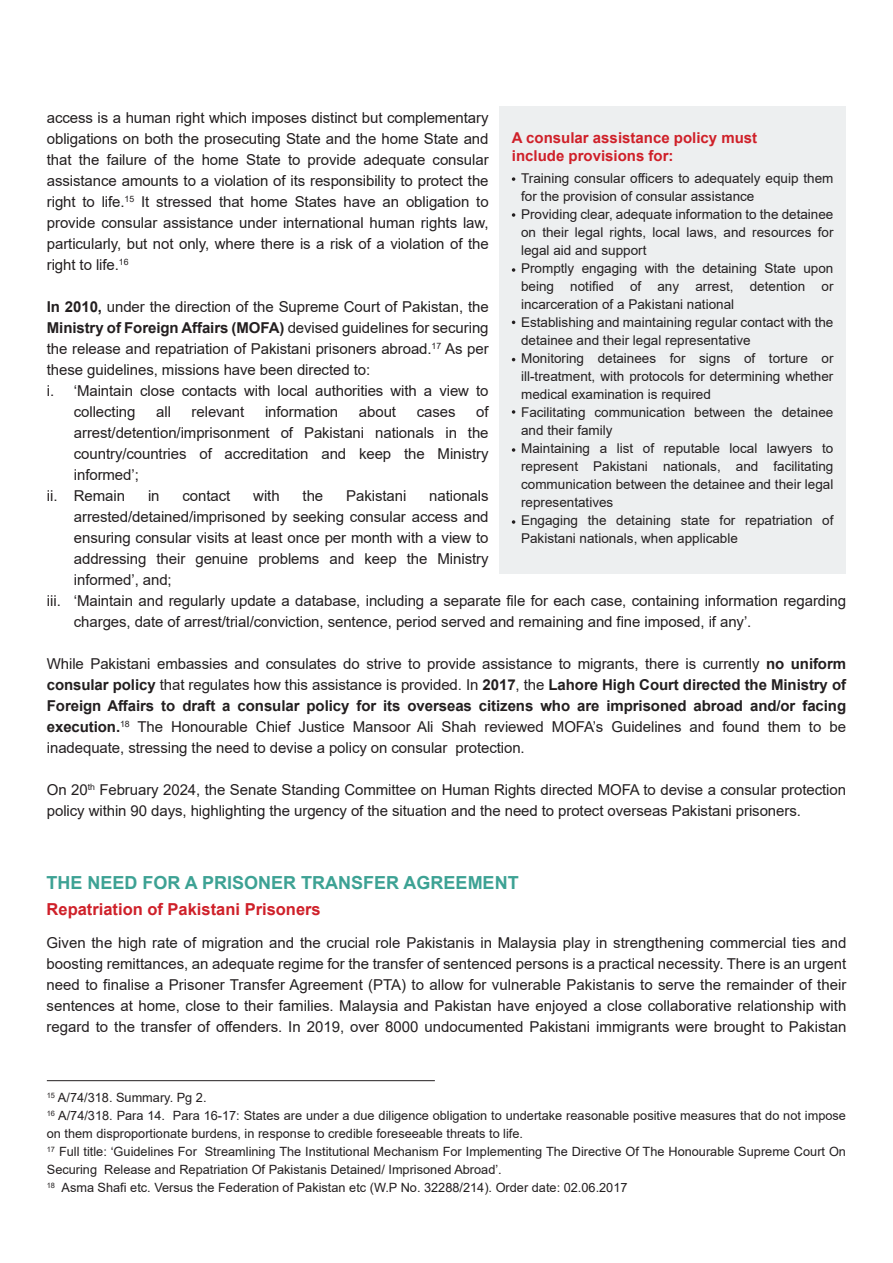
<style>
.page{position:relative;width:893px;height:1263px;background:#fff}
.page>*{position:absolute;margin:0;border:0;box-sizing:border-box;transform-origin:0 0}
.t1{font:700 18px "Arial";color:#3da294}
.t2{font:700 16.5px "Arial";color:#cf2029}
.t3{font:15px/21px "Arial";letter-spacing:-.005em;color:#231f20;text-align:justify}
.t4{font:700 15px "Arial";letter-spacing:-.005em;color:#231f20}
.t5{font:700 15px/18px "Arial";color:#cf2029}
.t6{font:13.5px/18px "Arial";color:#231f20}
.t7{font:12.75px/18px "Arial";color:#231f20}
.s1{font-weight:700}
.s2{font-weight:400}
</style>
<div class="page">
<hr style="left:47px;top:1080px;width:388px;height:1px;background:#231f20">
<div style="left:499px;top:106px;width:347px;height:467px;background:#edeff0"></div>
<svg style="left:512px;top:177px;width:3px;height:4px"></svg>
<svg style="left:512px;top:213px;width:3px;height:4px"></svg>
<svg style="left:512px;top:268px;width:3px;height:4px"></svg>
<svg style="left:512px;top:410px;width:3px;height:4px"></svg>
<svg style="left:512px;top:448px;width:3px;height:4px"></svg>
<svg style="left:512px;top:520px;width:3px;height:4px"></svg>
<p class="t3" style="left:47px;top:107px;width:443px">access is a human right which imposes distinct but complementary obligations on both the prosecuting State and the home State and that the failure of the home State to provide adequate consular assistance amounts to a violation of its responsibility to protect the right to life.<sup>15</sup> It stressed that home States have an obligation to provide consular assistance under international human rights law, particularly, but not only, where there is a risk of a violation of the right to life.<sup>16</sup></p>
<p class="t3" style="left:47px;top:296px;width:443px"><span class="s1">In 2010,</span> under the direction of the Supreme Court of Pakistan, the</p>
<p class="t4" style="left:47px;top:317px;width:443px">Ministry of Foreign Affairs (MOFA) <span class="s2">devised guidelines for securing</span></p>
<p class="t3" style="left:47px;top:338px;width:443px">the release and repatriation of Pakistani prisoners abroad.<sup>17</sup> As per</p>
<p class="t3" style="left:47px;top:359px;width:325px">these guidelines, missions have been directed to:</p>
<p class="t3" style="left:47px;top:380px;width:443px">i. ‘Maintain close contacts with local authorities with a view to</p>
<p class="t3" style="left:74px;top:401px;width:63px">collecting</p>
<p class="t3" style="left:156px;top:401px;width:16px">all</p>
<p class="t3" style="left:192px;top:401px;width:54px">relevant</p>
<p class="t3" style="left:265px;top:401px;width:75px">information</p>
<p class="t3" style="left:359px;top:401px;width:39px">about</p>
<p class="t3" style="left:417px;top:401px;width:40px">cases</p>
<p class="t3" style="left:476px;top:401px;width:14px">of</p>
<p class="t3" style="left:74px;top:422px;width:416px">arrest/detention/imprisonment of Pakistani nationals in the</p>
<p class="t3" style="left:74px;top:443px;width:416px">country/countries of accreditation and keep the Ministry</p>
<p class="t3" style="left:74px;top:464px;width:67px">informed’;</p>
<p class="t3" style="left:47px;top:485px;width:80px">ii. Remain</p>
<p class="t3" style="left:148px;top:485px;width:13px">in</p>
<p class="t3" style="left:183px;top:485px;width:49px">contact</p>
<p class="t3" style="left:253px;top:485px;width:28px">with</p>
<p class="t3" style="left:303px;top:485px;width:22px">the</p>
<p class="t3" style="left:346px;top:485px;width:62px">Pakistani</p>
<p class="t3" style="left:429px;top:485px;width:61px">nationals</p>
<p class="t3" style="left:74px;top:506px;width:416px">arrested/detained/imprisoned by seeking consular access and</p>
<p class="t3" style="left:74px;top:527px;width:416px">ensuring consular visits at least once per month with a view to</p>
<p class="t3" style="left:74px;top:548px;width:416px">addressing their genuine problems and keep the Ministry</p>
<p class="t3" style="left:74px;top:569px;width:99px">informed’, and;</p>
<p class="t3" style="left:47px;top:590px;width:801px">iii. ‘Maintain and regularly update a database, including a separate file for each case, containing information regarding</p>
<p class="t3" style="left:74px;top:611px;width:679px">charges, date of arrest/trial/conviction, sentence, period served and remaining and fine imposed, if any’.</p>
<p class="t3" style="left:47px;top:653px;width:801px">While Pakistani embassies and consulates do strive to provide assistance to migrants, there is currently <span class="s1">no uniform consular policy</span> that regulates how this assistance is provided. In <span class="s1">2017</span>, the <span class="s1">Lahore High Court directed the Ministry of Foreign Affairs to draft a consular policy for its overseas citizens who are imprisoned abroad and/or facing execution.</span><sup>18</sup> The Honourable Chief Justice Mansoor Ali Shah reviewed MOFA’s Guidelines and found them to be inadequate, stressing the need to devise a policy on consular protection.</p>
<p class="t3" style="left:47px;top:779px;width:801px">On 20<sup>th</sup> February 2024, the Senate Standing Committee on Human Rights directed MOFA to devise a consular protection policy within 90 days, highlighting the urgency of the situation and the need to protect overseas Pakistani prisoners.</p>
<p class="t5" style="left:512px;top:129px;width:247px">A consular assistance policy must include provisions for:</p>
<p class="t6" style="left:521px;top:170px;width:314px">Training consular officers to adequately equip them for the provision of consular assistance<br>Providing clear, adequate information to the detainee on their legal rights, local laws, and resources for legal aid and support<br>Promptly engaging with the detaining State upon being notified of any arrest, detention or incarceration of a Pakistani national<br>Establishing and maintaining regular contact with the detainee and their legal representative<br>Monitoring detainees for signs of torture or ill-treatment, with protocols for determining whether medical examination is required<br>Facilitating communication between the detainee and their family<br>Maintaining a list of reputable local lawyers to represent Pakistani nationals, and facilitating communication between the detainee and their legal representatives<br>Engaging the detaining state for repatriation of Pakistani nationals, when applicable</p>
<p class="t1" style="left:47px;top:870px;width:474px">THE NEED FOR A PRISONER TRANSFER AGREEMENT</p>
<p class="t2" style="left:47px;top:898px;width:276px">Repatriation of Pakistani Prisoners</p>
<p class="t3" style="left:47px;top:932px;width:801px">Given the high rate of migration and the crucial role Pakistanis in Malaysia play in strengthening commercial ties and boosting remittances, an adequate regime for the transfer of sentenced persons is a practical necessity. There is an urgent need to finalise a Prisoner Transfer Agreement (PTA) to allow for vulnerable Pakistanis to serve the remainder of their sentences at home, close to their families. Malaysia and Pakistan have enjoyed a close collaborative relationship with regard to the transfer of offenders. In 2019, over 8000 undocumented Pakistani immigrants were brought to Pakistan</p>
<p class="t7" style="left:47px;top:1089px;width:801px"><sup>15</sup> A/74/318. Summary. Pg 2.<br><sup>16</sup> A/74/318. Para 14. Para 16-17: States are under a due diligence obligation to undertake reasonable positive measures that do not impose on them disproportionate burdens, in response to credible foreseeable threats to life.<br><sup>17</sup> Full title: ‘Guidelines For Streamlining The Institutional Mechanism For Implementing The Directive Of The Honourable Supreme Court On Securing Release and Repatriation Of Pakistanis Detained/ Imprisoned Abroad’.<br><sup>18</sup> Asma Shafi etc. Versus the Federation of Pakistan etc (W.P No. 32288/214). Order date: 02.06.2017</p>
</div>
